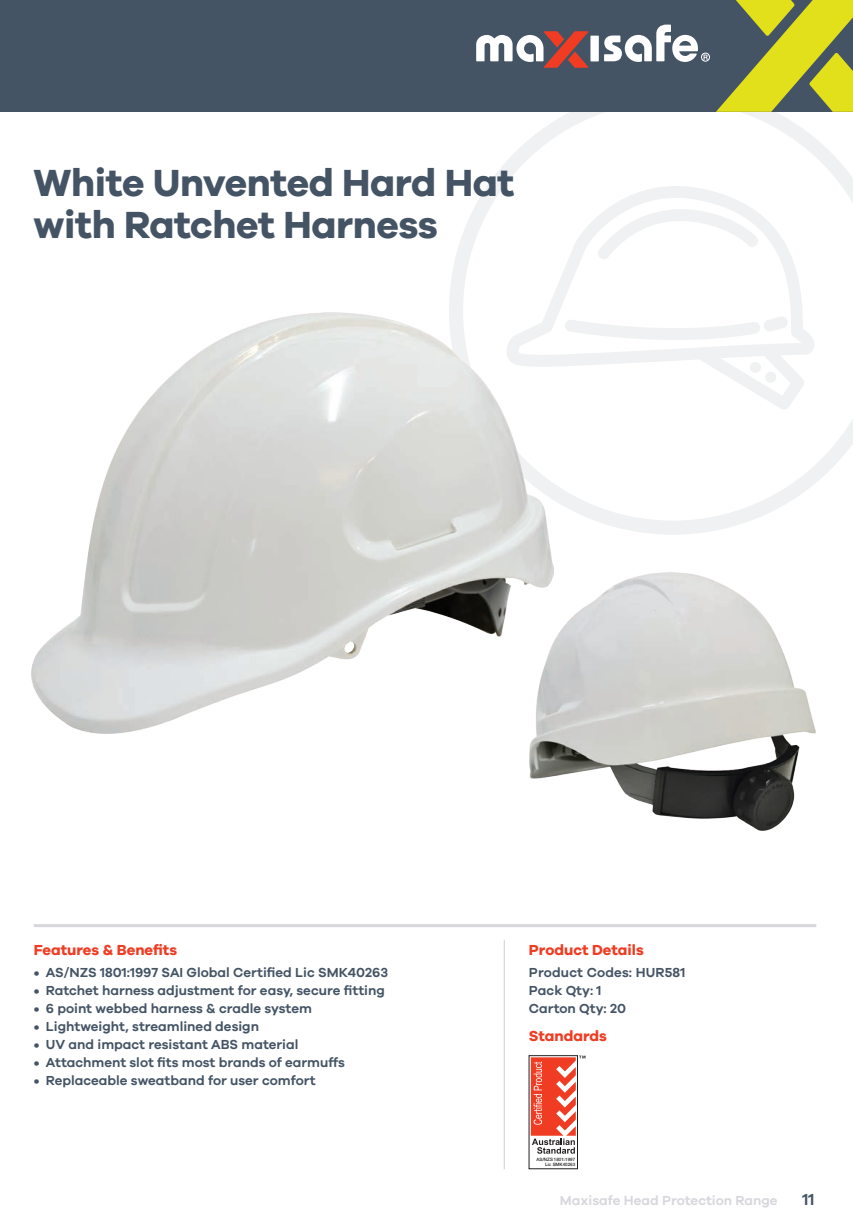
<style>
.page{position:relative;width:853px;height:1226px;background:#fff}
.page>*{position:absolute;margin:0;border:0;box-sizing:border-box;transform-origin:0 0}
.t1{font:700 39px/42px "Galano Grotesque";letter-spacing:-.01em;color:#445465}
.t2{font:600 16.5px "Galano Grotesque";color:#445465}
.t3{font:700 15px "Galano Grotesque";color:#ef3c22}
.t4{font:600 13.5px/18px "Galano Grotesque";color:#445465}
.t5{font:600 13.5px "Galano Grotesque";color:#d7d7dc}
.t6{font:500 4.5px/4.5px "Helvetica Neue";color:#231f20;text-align:right}
</style>
<div class="page">
<svg style="left:449px;top:112px;width:404px;height:423px"></svg>
<div style="left:0;top:0;width:853px;height:112px;background:#445465"></div>
<img style="left:529px;top:573px;width:286px;height:257px">
<img style="left:32px;top:313px;width:522px;height:421px">
<hr style="left:34px;top:924px;width:782px;height:3px;background:#d7d7dc">
<hr style="left:504px;top:940px;width:1px;height:229px;background:#d7d7dc">
<svg style="left:531px;top:1056px;width:54px;height:98px"></svg>
<svg style="left:476px;top:0;width:377px;height:112px"></svg>
<h1 class="t1" style="left:34px;top:161px;width:482px">White Unvented Hard Hat with Ratchet Harness</h1>
<p class="t3" style="left:34px;top:941px;width:145px">Features &amp; Benefits</p>
<p class="t4" style="left:34px;top:963px;width:356px">• AS/NZS 1801:1997 SAI Global Certified Lic SMK40263</p>
<p class="t4" style="left:34px;top:981px;width:353px">• Ratchet harness adjustment for easy, secure fitting</p>
<p class="t4" style="left:34px;top:999px;width:280px">• 6 point webbed harness &amp; cradle system</p>
<p class="t4" style="left:34px;top:1017px;width:227px">• Lightweight, streamlined design</p>
<p class="t4" style="left:34px;top:1035px;width:266px">• UV and impact resistant ABS material</p>
<p class="t4" style="left:34px;top:1053px;width:312px">• Attachment slot fits most brands of earmuffs</p>
<p class="t4" style="left:34px;top:1071px;width:283px">• Replaceable sweatband for user comfort</p>
<p class="t3" style="left:529px;top:941px;width:116px">Product Details</p>
<p class="t4" style="left:529px;top:963px;width:158px">Product Codes: HUR581<br>Pack Qty: 1<br>Carton Qty: 20</p>
<p class="t3" style="left:529px;top:1027px;width:79px">Standards</p>
<p class="t6" style="left:536px;top:1157px;width:40px">AS/NZS 1801:1997<br>Lic SMK40263</p>
<p class="t5" style="left:560px;top:1192px;width:219px">Maxisafe Head Protection Range</p>
<p class="t2" style="left:802px;top:1190px;width:14px">11</p>
</div>
